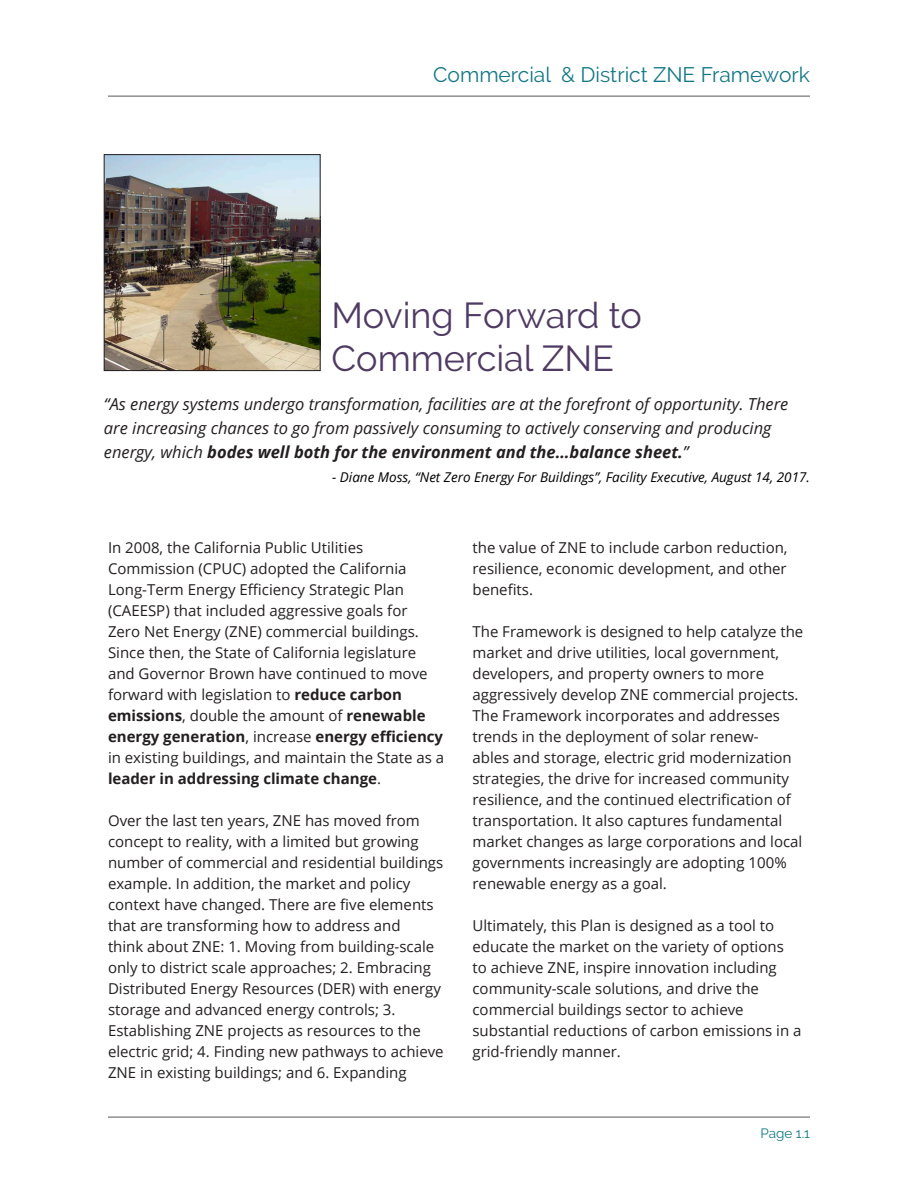
<style>
.page{position:relative;width:918px;height:1188px;background:#fff}
.page>*{position:absolute;margin:0;border:0;box-sizing:border-box;transform-origin:0 0}
.t1{font:36px/43.2px "Raleway";color:#4f3a63}
.t2{font:21px "Raleway";color:#137885}
.t3{font:italic 16.5px/24px "Open Sans";color:#231f20}
.t4{font:15px/21px "Open Sans";color:#231f20}
.t5{font:italic 13.5px "Open Sans";color:#000}
.t6{font:13.5px "Raleway";color:#137885}
.s1{font-weight:700}
</style>
<div class="page">
<hr style="left:108px;top:1117px;width:702px;height:1px;background:#57585a">
<hr style="left:108px;top:96px;width:702px;height:1px;background:#57585a">
<img style="left:106px;top:156px;width:212px;height:213px">
<div style="left:104px;top:154px;width:216px;height:217px;border:1px solid #231f20"></div>
<h2 class="t2" style="left:433px;top:63px;width:378px">Commercial &amp; District ZNE Framework</h2>
<h1 class="t1" style="left:332px;top:293px;width:312px">Moving Forward to<br>Commercial ZNE</h1>
<p class="t3" style="left:104px;top:392px;width:686px">“As energy systems undergo transformation, facilities are at the forefront of opportunity. There are increasing chances to go from passively consuming to actively conserving and producing energy, which <span class="s1">bodes well both for the environment and the…balance sheet.</span>”</p>
<p class="t5" style="left:332px;top:468px;width:479px">- Diane Moss, “Net Zero Energy For Buildings”, Facility Executive, August 14, 2017.</p>
<p class="t4" style="left:108px;top:536px;width:338px">In 2008, the California Public Utilities Commission (CPUC) adopted the California Long-Term Energy Efficiency Strategic Plan (CAEESP) that included aggressive goals for<br>Zero Net Energy (ZNE) commercial buildings.<br>Since then, the State of California legislature and Governor Brown have continued to move forward with legislation to <span class="s1">reduce carbon emissions</span>, double the amount of <span class="s1">renewable energy generation</span>, increase <span class="s1">energy efficiency </span>in existing buildings, and maintain the State as a <span class="s1">leader in addressing climate change</span>.</p>
<p class="t4" style="left:108px;top:809px;width:337px">Over the last ten years, ZNE has moved from concept to reality, with a limited but growing number of commercial and residential buildings example. In addition, the market and policy context have changed. There are five elements that are transforming how to address and<br>think about ZNE: 1. Moving from building-scale only to district scale approaches; 2. Embracing Distributed Energy Resources (DER) with energy storage and advanced energy controls; 3.<br>Establishing ZNE projects as resources to the electric grid; 4. Finding new pathways to achieve ZNE in existing buildings; and 6. Expanding</p>
<p class="t4" style="left:472px;top:536px;width:317px;text-align:justify">the value of ZNE to include carbon reduction, resilience, economic development, and other benefits.</p>
<p class="t4" style="left:472px;top:620px;width:332px">The Framework is designed to help catalyze the market and drive utilities, local government, developers, and property owners to more aggressively develop ZNE commercial projects.<br>The Framework incorporates and addresses trends in the deployment of solar renew-<br>ables and storage, electric grid modernization strategies, the drive for increased community resilience, and the continued electrification of transportation. It also captures fundamental market changes as large corporations and local governments increasingly are adopting 100% renewable energy as a goal.</p>
<p class="t4" style="left:472px;top:914px;width:331px">Ultimately, this Plan is designed as a tool to educate the market on the variety of options to achieve ZNE, inspire innovation including community-scale solutions, and drive the commercial buildings sector to achieve substantial reductions of carbon emissions in a grid-friendly manner.</p>
<p class="t6" style="left:760px;top:1125px;width:51px">Page 1.1</p>
</div>
